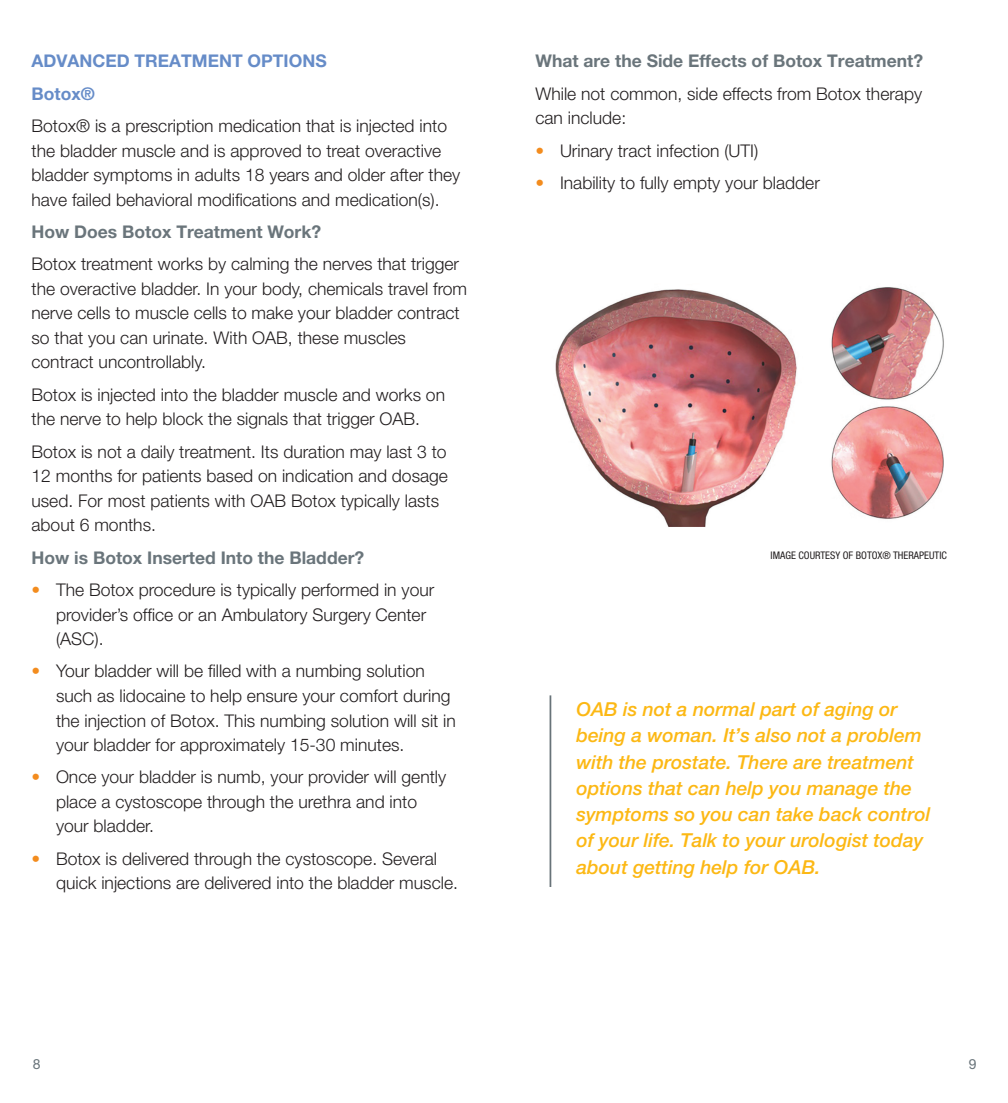
<style>
.page{position:relative;width:1008px;height:1103px;background:#fff}
.page>*{position:absolute;margin:0;border:0;box-sizing:border-box;transform-origin:0 0}
.body{font:italic 500 19.25px/26.2px "Helvetica Neue LT Pro";color:#fcb814}
.body-2{font:300 17.5px/24.5px "Helvetica Neue LT Pro";color:#231f20}
.body-3{font:700 17.5px "Helvetica Neue LT Pro";color:#6a757b}
.body-4{font:700 17.5px "Helvetica Neue LT Pro";color:#668cc8}
.t1{font:14px "Helvetica Neue LT Pro";color:#6a757b}
.t2{font:condensed 10.5px "Helvetica Neue LT Pro";color:#231f20}
.s1{color:#f38c1e}
</style>
<div class="page">
<hr style="left:550px;top:695px;width:1px;height:192px;background:#687379">
<img style="left:555px;top:287px;width:389px;height:240px">
<p class="body-4" style="left:32px;top:50px;width:297px">ADVANCED TREATMENT OPTIONS</p>
<p class="body-4" style="left:32px;top:83px;width:65px">Botox®</p>
<p class="body-2" style="left:32px;top:113px;width:430px">Botox® is a prescription medication that is injected into the bladder muscle and is approved to treat overactive bladder symptoms in adults 18 years and older after they have failed behavioral modifications and medication(s).</p>
<p class="body-3" style="left:32px;top:221px;width:291px">How Does Botox Treatment Work?</p>
<p class="body-2" style="left:32px;top:251px;width:437px">Botox treatment works by calming the nerves that trigger the overactive bladder. In your body, chemicals travel from nerve cells to muscle cells to make your bladder contract so that you can urinate. With OAB, these muscles contract uncontrollably.</p>
<p class="body-2" style="left:32px;top:382px;width:415px">Botox is injected into the bladder muscle and works on the nerve to help block the signals that trigger OAB.</p>
<p class="body-2" style="left:32px;top:439px;width:418px">Botox is not a daily treatment. Its duration may last 3 to 12 months for patients based on indication and dosage used. For most patients with OAB Botox typically lasts about 6 months.</p>
<p class="body-3" style="left:32px;top:546px;width:334px">How is Botox Inserted Into the Bladder?</p>
<p class="body-2" style="left:56px;top:577px;width:380px;text-indent:-24px"><span class="s1">•</span> The Botox procedure is typically performed in your provider’s office or an Ambulatory Surgery Center (ASC).</p>
<p class="body-2" style="left:56px;top:658px;width:401px;text-indent:-24px"><span class="s1">•</span> Your bladder will be filled with a numbing solution such as lidocaine to help ensure your comfort during the injection of Botox. This numbing solution will sit in your bladder for approximately 15-30 minutes.</p>
<p class="body-2" style="left:56px;top:764px;width:392px;text-indent:-24px"><span class="s1">•</span> Once your bladder is numb, your provider will gently place a cystoscope through the urethra and into your bladder.</p>
<p class="body-2" style="left:56px;top:846px;width:403px;text-indent:-24px"><span class="s1">•</span> Botox is delivered through the cystoscope. Several quick injections are delivered into the bladder muscle.</p>
<p class="body-3" style="left:536px;top:50px;width:389px">What are the Side Effects of Botox Treatment?</p>
<p class="body-2" style="left:536px;top:81px;width:388px">While not common, side effects from Botox therapy can include:</p>
<p class="body-2" style="left:536px;top:138px;width:224px"><span class="s1">•</span> Urinary tract infection (UTI)</p>
<p class="body-2" style="left:536px;top:170px;width:286px"><span class="s1">•</span> Inability to fully empty your bladder</p>
<p class="t2" style="left:771px;top:549px;width:178px">IMAGE COURTESY OF BOTOX® THERAPEUTIC</p>
<p class="body" style="left:576px;top:696px;width:356px">OAB is not a normal part of aging or being a woman. It’s also not a problem with the prostate. There are treatment options that can help you manage the symptoms so you can take back control of your life. Talk to your urologist today about getting help for OAB.</p>
<p class="t1" style="left:33px;top:1055px;width:9px">8</p>
<p class="t1" style="left:969px;top:1056px;width:9px">9</p>
</div>
